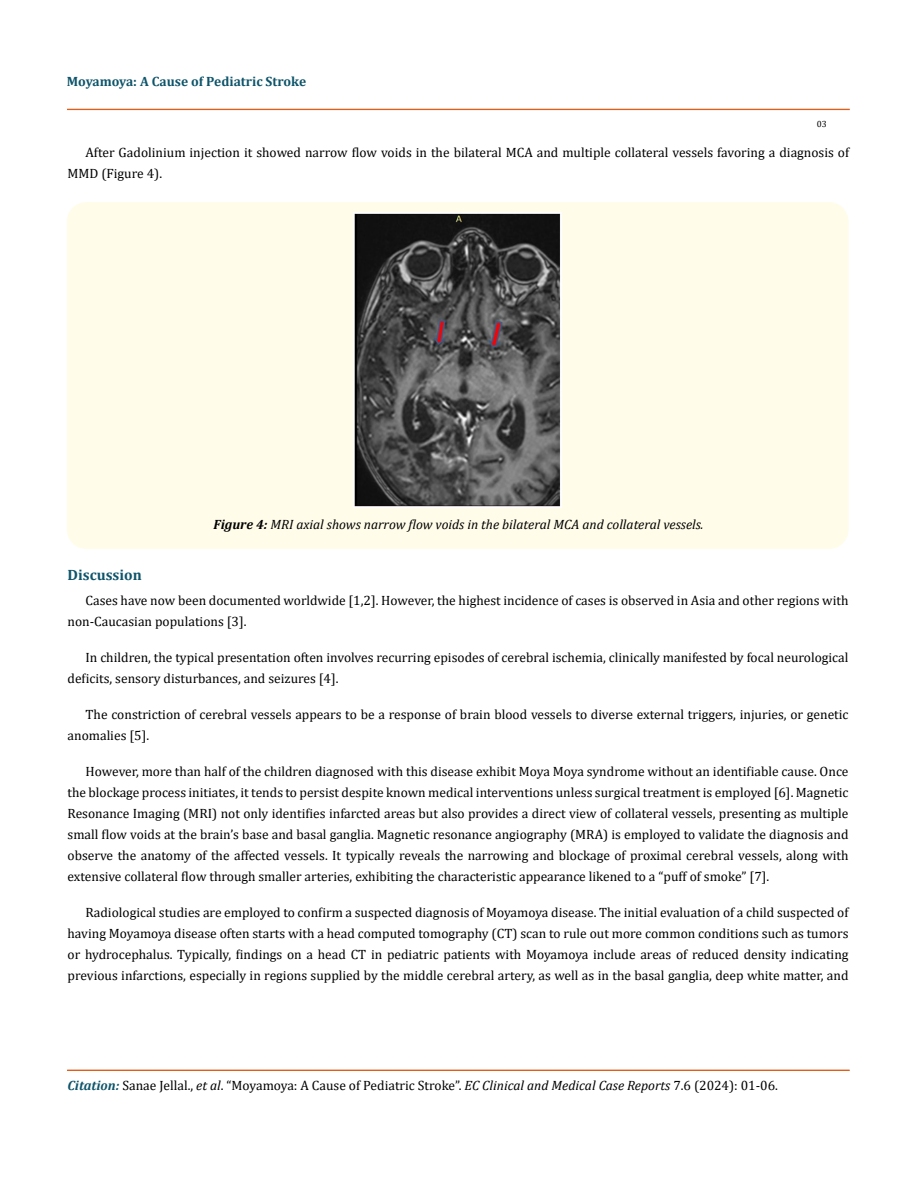
<style>
.page{position:relative;width:917px;height:1188px;background:#fff}
.page>*{position:absolute;margin:0;border:0;box-sizing:border-box;transform-origin:0 0}
.t1{font:700 15px "Cambria";color:#0e546a}
.t2{font:13.5px/21px "Cambria";color:#000}
.t3{font:italic 13.5px "Cambria";color:#000}
.t4{font:700 13.5px "Cambria";color:#0e546a}
.t5{font:9px "Cambria";color:#000}
.s1{font-weight:700}
.s2{font-weight:700;font-style:italic;color:#0e546a}
.s3{font-style:italic}
</style>
<div class="page">
<div style="left:67px;top:109px;width:782px;height:1px;border:1px solid #e05d1a"></div>
<div style="left:67px;top:1070px;width:782px;height:1px;border:1px solid #e05d1a"></div>
<div style="left:67px;top:202px;width:781px;height:347px;background:#fffde9;border-radius:19px"></div>
<img style="left:353px;top:213px;width:209px;height:295px">
<p class="t4" style="left:67px;top:72px;width:241px">Moyamoya: A Cause of Pediatric Stroke</p>
<p class="t5" style="left:816px;top:118px;width:11px">03</p>
<p class="t2" style="left:68px;top:142px;width:783px;text-indent:18px">After Gadolinium injection it showed narrow flow voids in the bilateral MCA and multiple collateral vessels favoring a diagnosis of<br>MMD (Figure 4).</p>
<p class="t3" style="left:213px;top:515px;width:491px"><span class="s1">Figure 4:</span> MRI axial shows narrow flow voids in the bilateral MCA and collateral vessels.</p>
<p class="t1" style="left:68px;top:564px;width:76px">Discussion</p>
<p class="t2" style="left:68px;top:590px;width:782px;text-indent:18px">Cases have now been documented worldwide [1,2]. However, the highest incidence of cases is observed in Asia and other regions with non-Caucasian populations [3].</p>
<p class="t2" style="left:68px;top:647px;width:782px;text-indent:18px">In children, the typical presentation often involves recurring episodes of cerebral ischemia, clinically manifested by focal neurological deficits, sensory disturbances, and seizures [4].</p>
<p class="t2" style="left:68px;top:704px;width:782px;text-indent:18px">The constriction of cerebral vessels appears to be a response of brain blood vessels to diverse external triggers, injuries, or genetic anomalies [5].</p>
<p class="t2" style="left:68px;top:761px;width:782px;text-align:justify;text-indent:18px">However, more than half of the children diagnosed with this disease exhibit Moya Moya syndrome without an identifiable cause. Once the blockage process initiates, it tends to persist despite known medical interventions unless surgical treatment is employed [6]. Magnetic Resonance Imaging (MRI) not only identifies infarcted areas but also provides a direct view of collateral vessels, presenting as multiple small flow voids at the brain’s base and basal ganglia. Magnetic resonance angiography (MRA) is employed to validate the diagnosis and observe the anatomy of the affected vessels. It typically reveals the narrowing and blockage of proximal cerebral vessels, along with extensive collateral flow through smaller arteries, exhibiting the characteristic appearance likened to a “puff of smoke” [7].</p>
<p class="t2" style="left:68px;top:902px;width:782px;text-align:justify;text-indent:18px">Radiological studies are employed to confirm a suspected diagnosis of Moyamoya disease. The initial evaluation of a child suspected of having Moyamoya disease often starts with a head computed tomography (CT) scan to rule out more common conditions such as tumors or hydrocephalus. Typically, findings on a head CT in pediatric patients with Moyamoya include areas of reduced density indicating previous infarctions, especially in regions supplied by the middle cerebral artery, as well as in the basal ganglia, deep white matter, and</p>
<p class="t2" style="left:68px;top:1075px;width:712px"><span class="s2">Citation:</span> Sanae Jellal., <span class="s3">et al</span>. “Moyamoya: A Cause of Pediatric Stroke”. <span class="s3">EC Clinical and Medical Case Reports</span> 7.6 (2024): 01-06.</p>
</div>
